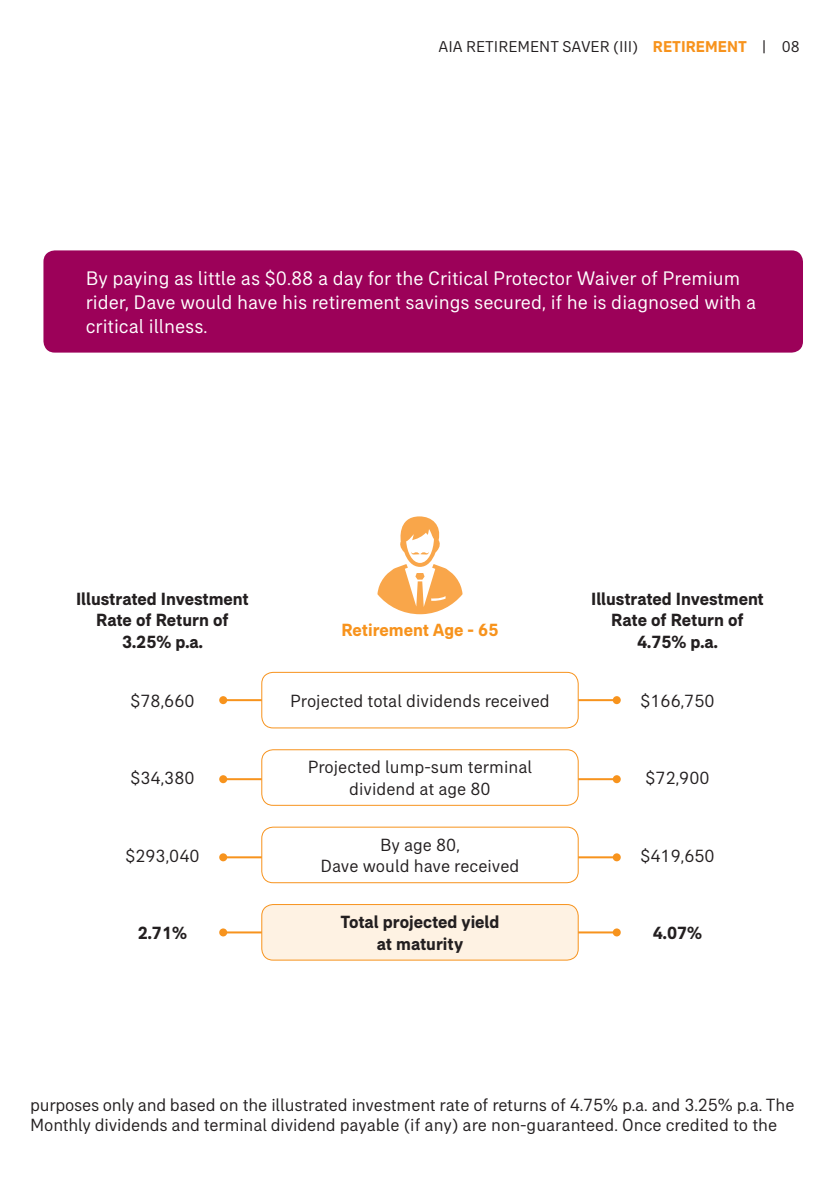
<style>
.page{position:relative;width:840px;height:1191px;background:#fff}
.page>*{position:absolute;margin:0;border:0;box-sizing:border-box;transform-origin:0 0}
.t1{font:20px/24px "AIA Everest";color:#fff}
.t2{font:18px/21.6px "AIA Everest";letter-spacing:-.005em;color:#231f20;text-align:center}
.t3{font:700 18px/21.6px "AIA Everest";color:#231f20;text-align:center}
.t4{font:700 18px "AIA Everest";color:#f7931d}
.t5{font:16px "AIA Everest";color:#231f20}
.s1{font-weight:700;color:#f7931d}
</style>
<div class="page">
<hr style="left:223px;top:699px;width:393px;height:2px;background:#f7931d">
<div style="left:219px;top:696px;width:8px;height:8px;background:#f7931d;border-radius:50%"></div>
<div style="left:612px;top:696px;width:8px;height:8px;background:#f7931d;border-radius:50%"></div>
<hr style="left:223px;top:778px;width:393px;height:2px;background:#f7931d">
<div style="left:219px;top:775px;width:8px;height:8px;background:#f7931d;border-radius:50%"></div>
<div style="left:612px;top:775px;width:8px;height:8px;background:#f7931d;border-radius:50%"></div>
<hr style="left:223px;top:856px;width:393px;height:2px;background:#f7931d">
<div style="left:219px;top:853px;width:8px;height:8px;background:#f7931d;border-radius:50%"></div>
<div style="left:612px;top:853px;width:8px;height:8px;background:#f7931d;border-radius:50%"></div>
<hr style="left:223px;top:931px;width:393px;height:2px;background:#f7931d">
<div style="left:219px;top:928px;width:8px;height:8px;background:#f7931d;border-radius:50%"></div>
<div style="left:612px;top:928px;width:8px;height:8px;background:#f7931d;border-radius:50%"></div>
<div style="left:43px;top:250px;width:759px;height:102px;background:#9c0159;border-radius:11px"></div>
<svg style="left:377px;top:516px;width:85px;height:98px"></svg>
<div style="left:261px;top:749px;width:317px;height:56px;background:#fff;border-radius:11px"></div>
<div style="left:261px;top:749px;width:317px;height:57px;border:1px solid #f7931d;border-radius:11px"></div>
<div style="left:261px;top:827px;width:317px;height:55px;background:#fff;border-radius:11px"></div>
<div style="left:261px;top:826px;width:317px;height:57px;border:1px solid #f7931d;border-radius:11px"></div>
<div style="left:261px;top:904px;width:317px;height:56px;background:#fef2e3;border-radius:11px"></div>
<div style="left:261px;top:904px;width:317px;height:56px;border:1px solid #f7931d;border-radius:11px"></div>
<div style="left:261px;top:672px;width:317px;height:56px;background:#fff;border-radius:11px"></div>
<div style="left:261px;top:672px;width:317px;height:56px;border:1px solid #f7931d;border-radius:11px"></div>
<p class="t5" style="left:438px;top:38px;width:362px">AIA RETIREMENT SAVER (III) <span class="s1">RETIREMENT</span> | 08</p>
<p class="t1" style="left:86px;top:266px;width:671px">By paying as little as $0.88 a day for the Critical Protector Waiver of Premium rider, Dave would have his retirement savings secured, if he is diagnosed with a critical illness.</p>
<p class="t3" style="left:76px;top:587px;width:174px">Illustrated Investment<br>Rate of Return of<br>3.25% p.a.</p>
<p class="t3" style="left:590px;top:587px;width:174px">Illustrated Investment<br>Rate of Return of<br>4.75% p.a.</p>
<p class="t4" style="left:341px;top:619px;width:158px">Retirement Age - 65</p>
<p class="t2" style="left:130px;top:689px;width:66px">$78,660</p>
<p class="t2" style="left:290px;top:689px;width:261px">Projected total dividends received</p>
<p class="t2" style="left:640px;top:689px;width:76px">$166,750</p>
<p class="t2" style="left:307px;top:756px;width:226px">Projected lump-sum terminal dividend at age 80</p>
<p class="t2" style="left:130px;top:767px;width:66px">$34,380</p>
<p class="t2" style="left:645px;top:767px;width:66px">$72,900</p>
<p class="t2" style="left:320px;top:833px;width:200px">By age 80,<br>Dave would have received</p>
<p class="t2" style="left:125px;top:844px;width:76px">$293,040</p>
<p class="t2" style="left:640px;top:844px;width:76px">$419,650</p>
<p class="t3" style="left:340px;top:911px;width:160px">Total projected yield at maturity</p>
<p class="t3" style="left:138px;top:921px;width:51px">2.71%</p>
<p class="t3" style="left:652px;top:921px;width:51px">4.07%</p>
<p class="t2" style="left:30px;top:1094px;width:765px;line-height:20px;text-align:left">purposes only and based on the illustrated investment rate of returns of 4.75% p.a. and 3.25% p.a. The<br>Monthly dividends and terminal dividend payable (if any) are non-guaranteed. Once credited to the</p>
</div>
